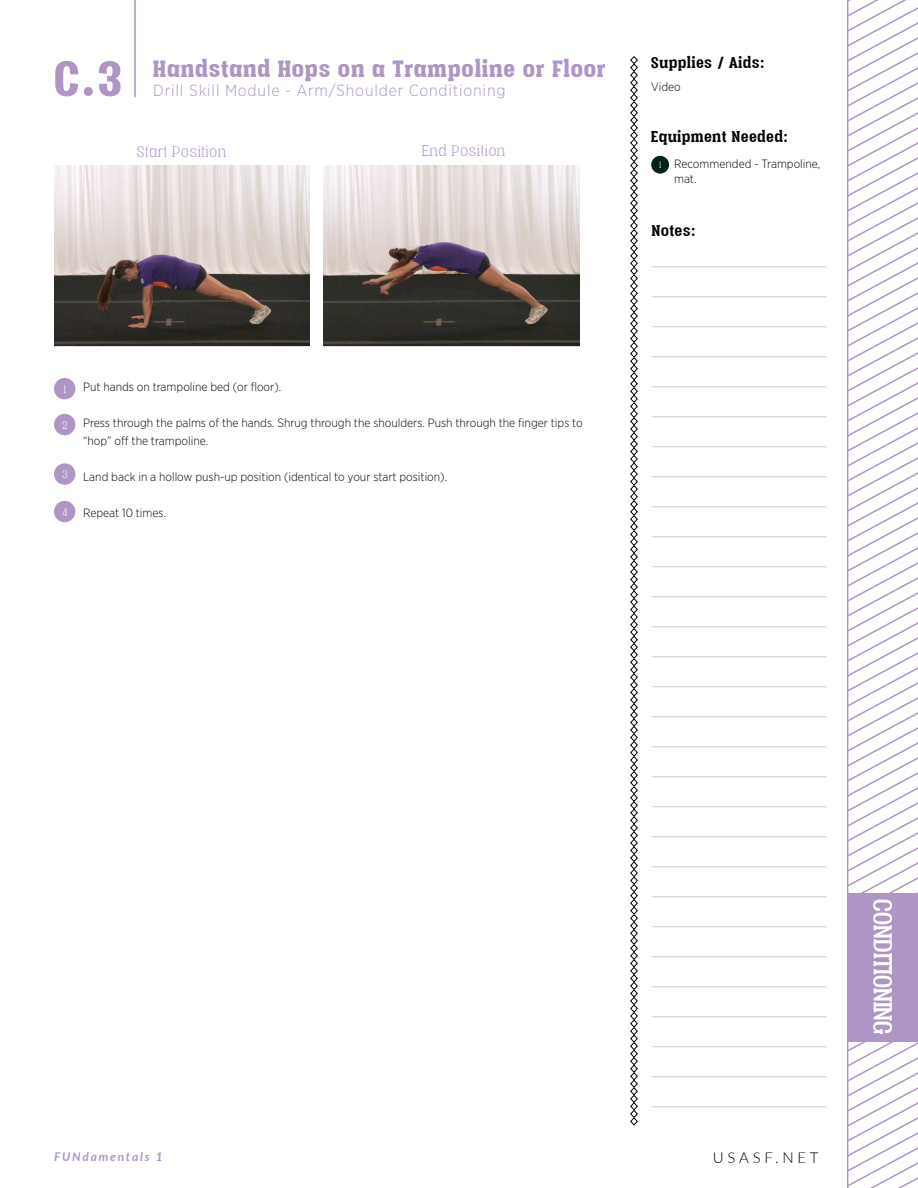
<style>
.page{position:relative;width:918px;height:1188px;background:#fff}
.page>*{position:absolute;margin:0;border:0;box-sizing:border-box;transform-origin:0 0}
.t1{font:900 56.7px "Vacer Serif Personal";color:#ae95c6}
.t2{font:30px "Vacer Serif Personal";color:#fff}
.t3{font:900 27px "Vacer Serif Personal";letter-spacing:.05em;color:#ae95c6}
.t4{font:700 18px "Vacer Serif Personal";letter-spacing:.05em;color:#040503}
.t5{font:300 18px "Vacer Serif Personal";letter-spacing:.05em;color:#ae95c6}
.t6{font:300 16.2px "Gotham Narrow";letter-spacing:.05em;color:#ae95c6}
.t7{font:300 15px "Lato";letter-spacing:.25em;color:#040503}
.t8{font:300 12.9px "Vacer Serif Personal";color:#fff}
.t9{font:300 12px/18px "Gotham Narrow";color:#040503}
.t10{font:italic 700 12px "Lato";letter-spacing:.15em;color:#ae95c6}
.s1{font-family:"Vacer Serif Personal";font-size:10.8px;color:#fff}
</style>
<div class="page">
<svg style="left:847px;top:0;width:71px;height:1188px"></svg>
<div style="left:847px;top:893px;width:71px;height:149px;background:#ae95c6"></div>
<hr style="left:134px;top:0;width:2px;height:97px;background:#ae95c6">
<svg style="left:630px;top:56px;width:8px;height:1070px"></svg>
<div style="left:54px;top:378px;width:21px;height:21px;background:#ae95c6;border-radius:50%"></div>
<div style="left:54px;top:463px;width:21px;height:22px;background:#ae95c6;border-radius:50%"></div>
<div style="left:651px;top:156px;width:18px;height:18px;background:#012319;border-radius:50%"></div>
<div style="left:54px;top:414px;width:21px;height:21px;background:#ae95c6;border-radius:50%"></div>
<hr style="left:652px;top:266px;width:175px;height:1px;background:#ceccca">
<hr style="left:652px;top:296px;width:175px;height:1px;background:#ceccca">
<hr style="left:652px;top:326px;width:175px;height:1px;background:#ceccca">
<hr style="left:652px;top:356px;width:175px;height:1px;background:#ceccca">
<hr style="left:652px;top:386px;width:175px;height:1px;background:#ceccca">
<hr style="left:652px;top:416px;width:175px;height:1px;background:#ceccca">
<hr style="left:652px;top:446px;width:175px;height:1px;background:#ceccca">
<hr style="left:652px;top:476px;width:175px;height:1px;background:#ceccca">
<hr style="left:652px;top:506px;width:175px;height:1px;background:#ceccca">
<hr style="left:652px;top:536px;width:175px;height:1px;background:#ceccca">
<hr style="left:652px;top:566px;width:175px;height:1px;background:#ceccca">
<hr style="left:652px;top:596px;width:175px;height:1px;background:#ceccca">
<hr style="left:652px;top:626px;width:175px;height:1px;background:#ceccca">
<hr style="left:652px;top:656px;width:175px;height:1px;background:#ceccca">
<hr style="left:652px;top:686px;width:175px;height:1px;background:#ceccca">
<hr style="left:652px;top:716px;width:175px;height:1px;background:#ceccca">
<hr style="left:652px;top:746px;width:175px;height:1px;background:#ceccca">
<hr style="left:652px;top:776px;width:175px;height:1px;background:#ceccca">
<hr style="left:652px;top:806px;width:175px;height:1px;background:#ceccca">
<hr style="left:652px;top:836px;width:175px;height:1px;background:#ceccca">
<hr style="left:652px;top:866px;width:175px;height:1px;background:#ceccca">
<hr style="left:652px;top:896px;width:175px;height:1px;background:#ceccca">
<hr style="left:652px;top:926px;width:175px;height:1px;background:#ceccca">
<hr style="left:652px;top:956px;width:175px;height:1px;background:#ceccca">
<img style="left:54px;top:165px;width:255px;height:181px">
<img style="left:324px;top:165px;width:255px;height:181px">
<hr style="left:652px;top:986px;width:175px;height:1px;background:#ceccca">
<hr style="left:652px;top:1016px;width:175px;height:1px;background:#ceccca">
<hr style="left:652px;top:1046px;width:175px;height:1px;background:#ceccca">
<hr style="left:652px;top:1076px;width:175px;height:1px;background:#ceccca">
<hr style="left:652px;top:1106px;width:175px;height:1px;background:#ceccca">
<div style="left:54px;top:501px;width:21px;height:21px;background:#ae95c6;border-radius:50%"></div>
<h1 class="t1" style="left:54px;top:46px;width:69px">C.3</h1>
<h3 class="t3" style="left:153px;top:54px;width:454px">Handstand Hops on a Trampoline or Floor</h3>
<h3 class="t6" style="left:153px;top:81px;width:354px">Drill Skill Module - Arm/Shoulder Conditioning</h3>
<h3 class="t5" style="left:137px;top:142px;width:91px">Start Position</h3>
<h3 class="t5" style="left:422px;top:141px;width:84px">End Position</h3>
<h3 class="t4" style="left:651px;top:52px;width:114px">Supplies / Aids:</h3>
<p class="t9" style="left:651px;top:78px;width:31px">Video</p>
<h3 class="t4" style="left:651px;top:126px;width:138px">Equipment Needed:</h3>
<p class="t9" style="left:674px;top:156px;width:148px;line-height:15px;text-indent:-15px"><span class="s1">1</span> Recommended - Trampoline, mat.</p>
<h3 class="t4" style="left:652px;top:220px;width:45px">Notes:</h3>
<p class="t8" style="left:64px;top:382px;width:4px">1</p>
<p class="t8" style="left:62px;top:418px;width:7px">2</p>
<p class="t8" style="left:62px;top:467px;width:7px">3</p>
<p class="t8" style="left:62px;top:505px;width:7px">4</p>
<p class="t9" style="left:83px;top:377px;width:200px">Put hands on trampoline bed (or floor).</p>
<p class="t9" style="left:83px;top:413px;width:501px">Press through the palms of the hands. Shrug through the shoulders. Push through the finger tips to “hop” off the trampoline.</p>
<p class="t9" style="left:83px;top:467px;width:366px">Land back in a hollow push-up position (identical to your start position).</p>
<p class="t9" style="left:83px;top:503px;width:85px">Repeat 10 times.</p>
<p class="t10" style="left:54px;top:1148px;width:110px">FUNdamentals 1</p>
<p class="t7" style="left:713px;top:1148px;width:107px">USASF.NET</p>
<h2 class="t2" style="left:900px;top:899px;width:136px;rotate:90deg">CONDITIONING</h2>
</div>
